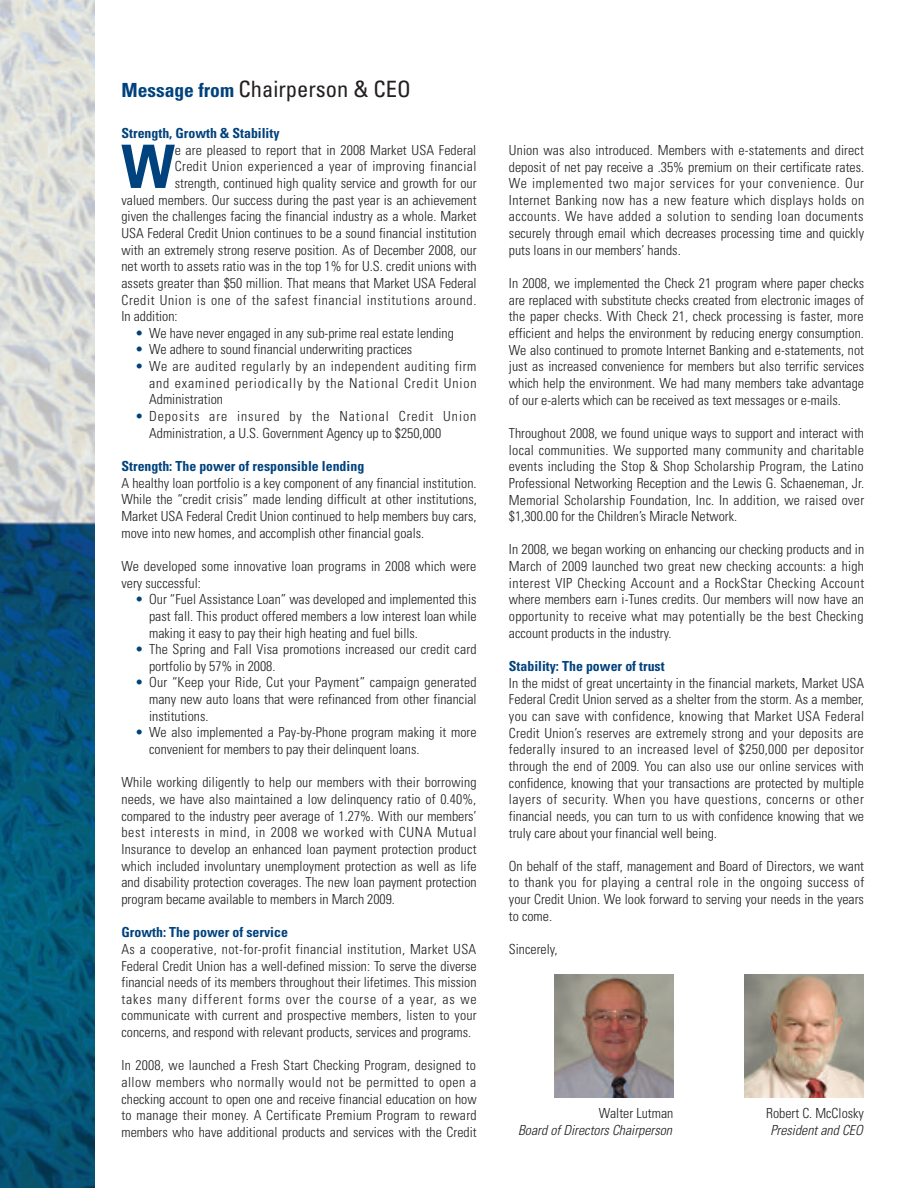
<style>
.page{position:relative;width:918px;height:1188px;background:#fff}
.page>*{position:absolute;margin:0;border:0;box-sizing:border-box;transform-origin:0 0}
.t1{font:700 condensed 60px "Univers";color:#00427d}
.t2{font:condensed 22.5px "Univers";color:#231f20}
.t3{font:300 condensed 13.8px/16.6px "Univers";color:#231f20;text-align:justify}
.t4{font:700 condensed 13.8px "Univers";color:#00427d}
.t5{font:300 condensed 13.8px/16.6px "Univers";letter-spacing:.065em;color:#231f20}
.t6{font:300 condensed 13.8px "Univers";letter-spacing:.045em;color:#231f20}
.t7{font:300 condensed 13.8px "Univers";letter-spacing:.03em;color:#231f20}
.t8{font:italic 300 condensed 13.8px "Univers";color:#231f20}
.s1{font-weight:700;font-size:19.5px;color:#00427d}
.s2{color:#00427d}
</style>
<div class="page">
<img style="left:0;top:0;width:94px;height:1188px">
<img style="left:745px;top:974px;width:119px;height:123px">
<img style="left:555px;top:974px;width:119px;height:123px">
<h2 class="t2" style="left:122px;top:81px;width:291px"><span class="s1">Message from</span> Chairperson &amp; CEO</h2>
<p class="t4" style="left:122px;top:128px;width:160px">Strength, Growth &amp; Stability</p>
<h1 class="t1" style="left:122px;top:145px;width:55px">W</h1>
<p class="t3" style="left:175px;top:143px;width:303px">e are pleased to report that in 2008 Market USA Federal</p>
<p class="t7" style="left:175px;top:161px;width:303px">Credit Union experienced a year of improving financial</p>
<p class="t3" style="left:175px;top:176px;width:303px">strength, continued high quality service and growth for our</p>
<p class="t3" style="left:121px;top:193px;width:357px">valued members. Our success during the past year is an achievement</p>
<p class="t3" style="left:121px;top:209px;width:357px">given the challenges facing the financial industry as a whole. Market</p>
<p class="t3" style="left:121px;top:226px;width:357px">USA Federal Credit Union continues to be a sound financial institution</p>
<p class="t3" style="left:121px;top:243px;width:357px">with an extremely strong reserve position. As of December 2008, our</p>
<p class="t3" style="left:121px;top:259px;width:357px">net worth to assets ratio was in the top 1% for U.S. credit unions with</p>
<p class="t3" style="left:121px;top:276px;width:357px">assets greater than $50 million. That means that Market USA Federal</p>
<p class="t6" style="left:121px;top:295px;width:356px">Credit Union is one of the safest financial institutions around.</p>
<p class="t3" style="left:121px;top:309px;width:58px">In addition:</p>
<p class="t3" style="left:135px;top:326px;width:320px"><span class="s2">•</span> We have never engaged in any sub-prime real estate lending</p>
<p class="t3" style="left:135px;top:342px;width:279px"><span class="s2">•</span> We adhere to sound financial underwriting practices</p>
<p class="t3" style="left:149px;top:359px;width:329px;text-indent:-14px"><span class="s2">•</span> We are audited regularly by an independent auditing firm and examined periodically by the National Credit Union Administration</p>
<p class="t5" style="left:149px;top:409px;width:329px;text-indent:-14px"><span class="s2">•</span> Deposits are insured by the National Credit Union<br>Administration, a U.S. Government Agency up to $250,000</p>
<p class="t4" style="left:122px;top:461px;width:244px">Strength: The power of responsible lending</p>
<p class="t3" style="left:122px;top:476px;width:357px">A healthy loan portfolio is a key component of any financial institution.<br>While the “credit crisis” made lending difficult at other institutions, Market USA Federal Credit Union continued to help members buy cars, move into new homes, and accomplish other financial goals.</p>
<p class="t3" style="left:122px;top:559px;width:356px">We developed some innovative loan programs in 2008 which were very successful:</p>
<p class="t3" style="left:149px;top:592px;width:329px;text-indent:-14px"><span class="s2">•</span> Our “Fuel Assistance Loan” was developed and implemented this past fall. This product offered members a low interest loan while making it easy to pay their high heating and fuel bills.</p>
<p class="t3" style="left:149px;top:642px;width:329px;text-indent:-14px"><span class="s2">•</span> The Spring and Fall Visa promotions increased our credit card portfolio by 57% in 2008.</p>
<p class="t3" style="left:149px;top:675px;width:329px;text-indent:-14px"><span class="s2">•</span> Our “Keep your Ride, Cut your Payment” campaign generated many new auto loans that were refinanced from other financial institutions.</p>
<p class="t3" style="left:149px;top:725px;width:329px;text-indent:-14px"><span class="s2">•</span> We also implemented a Pay-by-Phone program making it more convenient for members to pay their delinquent loans.</p>
<p class="t3" style="left:122px;top:775px;width:357px">While working diligently to help our members with their borrowing needs, we have also maintained a low delinquency ratio of 0.40%, compared to the industry peer average of 1.27%. With our members’ best interests in mind, in 2008 we worked with CUNA Mutual Insurance to develop an enhanced loan payment protection product which included involuntary unemployment protection as well as life and disability protection coverages. The new loan payment protection program became available to members in March 2009.</p>
<p class="t4" style="left:122px;top:927px;width:168px">Growth: The power of service</p>
<p class="t3" style="left:122px;top:942px;width:357px">As a cooperative, not-for-profit financial institution, Market USA Federal Credit Union has a well-defined mission: To serve the diverse financial needs of its members throughout their lifetimes. This mission takes many different forms over the course of a year, as we communicate with current and prospective members, listen to your concerns, and respond with relevant products, services and programs.</p>
<p class="t3" style="left:122px;top:1058px;width:357px">In 2008, we launched a Fresh Start Checking Program, designed to allow members who normally would not be permitted to open a checking account to open one and receive financial education on how to manage their money. A Certificate Premium Program to reward members who have additional products and services with the Credit</p>
<p class="t3" style="left:509px;top:143px;width:357px">Union was also introduced. Members with e-statements and direct deposit of net pay receive a .35% premium on their certificate rates.<br>We implemented two major services for your convenience. Our Internet Banking now has a new feature which displays holds on accounts. We have added a solution to sending loan documents securely through email which decreases processing time and quickly puts loans in our members’ hands.</p>
<p class="t3" style="left:509px;top:276px;width:357px">In 2008, we implemented the Check 21 program where paper checks are replaced with substitute checks created from electronic images of the paper checks. With Check 21, check processing is faster, more efficient and helps the environment by reducing energy consumption.<br>We also continued to promote Internet Banking and e-statements, not just as increased convenience for members but also terrific services which help the environment. We had many members take advantage of our e-alerts which can be received as text messages or e-mails.</p>
<p class="t3" style="left:509px;top:426px;width:357px">Throughout 2008, we found unique ways to support and interact with local communities. We supported many community and charitable events including the Stop &amp; Shop Scholarship Program, the Latino Professional Networking Reception and the Lewis G. Schaeneman, Jr.<br>Memorial Scholarship Foundation, Inc. In addition, we raised over $1,300.00 for the Children’s Miracle Network.</p>
<p class="t3" style="left:509px;top:543px;width:357px">In 2008, we began working on enhancing our checking products and in March of 2009 launched two great new checking accounts: a high interest VIP Checking Account and a RockStar Checking Account where members earn i-Tunes credits. Our members will now have an opportunity to receive what may potentially be the best Checking account products in the industry.</p>
<p class="t4" style="left:509px;top:661px;width:157px">Stability: The power of trust</p>
<p class="t3" style="left:509px;top:676px;width:357px">In the midst of great uncertainty in the financial markets, Market USA Federal Credit Union served as a shelter from the storm. As a member, you can save with confidence, knowing that Market USA Federal Credit Union’s reserves are extremely strong and your deposits are federally insured to an increased level of $250,000 per depositor through the end of 2009. You can also use our online services with confidence, knowing that your transactions are protected by multiple layers of security. When you have questions, concerns or other financial needs, you can turn to us with confidence knowing that we truly care about your financial well being.</p>
<p class="t3" style="left:509px;top:859px;width:357px">On behalf of the staff, management and Board of Directors, we want to thank you for playing a central role in the ongoing success of your Credit Union. We look forward to serving your needs in the years to come.</p>
<p class="t3" style="left:509px;top:942px;width:50px">Sincerely,</p>
<p class="t3" style="left:599px;top:1106px;width:76px">Walter Lutman</p>
<p class="t8" style="left:518px;top:1125px;width:156px">Board of Directors Chairperson</p>
<p class="t3" style="left:766px;top:1106px;width:99px">Robert C. McClosky</p>
<p class="t8" style="left:770px;top:1125px;width:94px">President and CEO</p>
</div>
